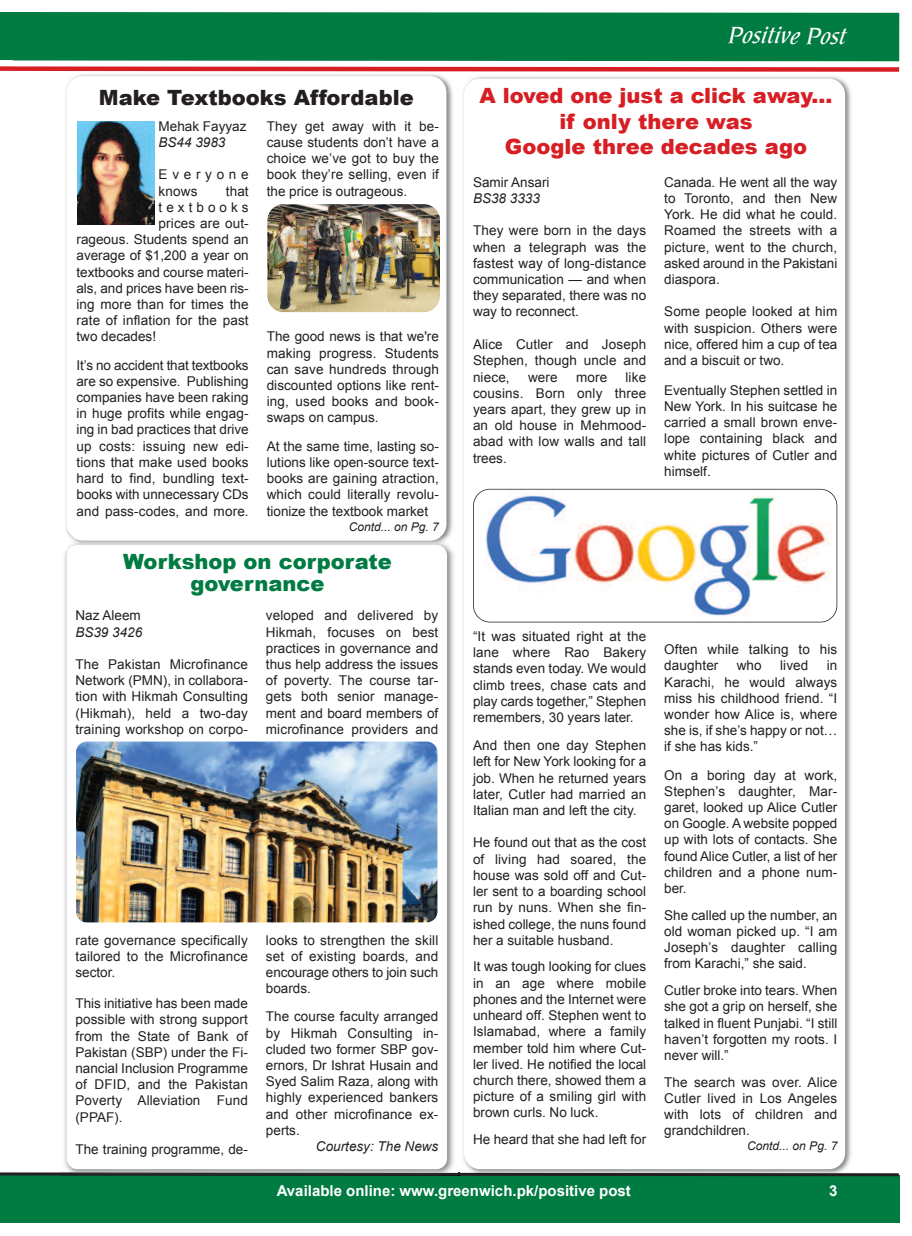
<style>
.page{position:relative;width:912px;height:1236px;background:#fff}
.page>*{position:absolute;margin:0;border:0;box-sizing:border-box;transform-origin:0 0}
.t1{font:italic 24px "Novarese Medium Italic DTC";color:#fff}
.t2{font:900 21px/25.2px "Arial";color:#d71e24;text-align:center}
.t3{font:900 21px/22.5px "Arial";color:#007b42;text-align:center}
.t4{font:900 21px "Arial";color:#231f20}
.t5{font:700 15px "Arial";color:#fff}
.t6{font:13.5px/16.2px "Arial";letter-spacing:.01em;color:#231f20;text-align:justify}
.t7{font:italic 13.5px "Arial";color:#231f20}
.t8{font:13.5px/16.2px "Arial";letter-spacing:.35em;color:#231f20}
.t9{font:13.5px "Arial";letter-spacing:.3em;color:#231f20}
.t10{font:italic 12px "Arial";color:#231f20}
</style>
<div class="page">
<div style="left:12px;top:1175px;width:886px;height:47px;background:#007b42"></div>
<div style="left:0;top:1174px;width:14px;height:48px;background:#007b42"></div>
<img style="left:66px;top:74px;width:387px;height:463px">
<div style="left:67px;top:76px;width:379px;height:464px;background:#fff;border-radius:16px"></div>
<img style="left:463px;top:76px;width:388px;height:1093px">
<div style="left:464px;top:79px;width:380px;height:1089px;background:#fff;border-radius:16px"></div>
<svg style="left:0;top:12px;width:900px;height:60px;background:#2e8356"></svg>
<div style="left:0;top:12px;width:13px;height:48px;background:#007b42"></div>
<img style="left:64px;top:551px;width:390px;height:618px">
<img style="left:67px;top:537px;width:385px;height:14px">
<img style="left:73px;top:537px;width:367px;height:3px">
<svg style="left:0;top:1169px;width:900px;height:10px"></svg>
<div style="left:67px;top:545px;width:380px;height:623px;background:#fff;border-radius:11px"></div>
<img style="left:76px;top:741px;width:361px;height:181px;border-radius:11px">
<img style="left:473px;top:489px;width:363px;height:133px;border-radius:17px">
<div style="left:473px;top:488px;width:363px;height:134px;border:2px solid #231f20;border-radius:17px"></div>
<img style="left:77px;top:121px;width:77px;height:104px">
<img style="left:267px;top:204px;width:173px;height:108px;border-radius:16px">
<h2 class="t4" style="left:99px;top:82px;width:316px">Make Textbooks Affordable</h2>
<p class="t6" style="left:158px;top:118px;width:89px">Mehak Fayyaz</p>
<p class="t7" style="left:158px;top:135px;width:68px">BS44 3983</p>
<p class="t8" style="left:158px;top:166px;width:92px">Everyone knows</p>
<p class="t6" style="left:226px;top:183px;width:24px">that</p>
<p class="t9" style="left:158px;top:199px;width:92px">textbooks</p>
<p class="t6" style="left:158px;top:215px;width:92px">prices are out-</p>
<p class="t6" style="left:76px;top:231px;width:174px">rageous. Students spend an</p>
<p class="t6" style="left:76px;top:247px;width:174px">average of $1,200 a year on</p>
<p class="t6" style="left:76px;top:264px;width:174px">textbooks and course materi-</p>
<p class="t6" style="left:76px;top:280px;width:174px">als, and prices have been ris-</p>
<p class="t6" style="left:76px;top:296px;width:174px">ing more than for times the</p>
<p class="t6" style="left:76px;top:312px;width:174px">rate of inflation for the past</p>
<p class="t6" style="left:76px;top:328px;width:81px">two decades!</p>
<p class="t6" style="left:76px;top:357px;width:174px">It’s no accident that textbooks are so expensive. Publishing companies have been raking in huge profits while engag&shy;ing in bad practices that drive up costs: issuing new edi&shy;tions that make used books hard to find, bundling text&shy;books with unnecessary CDs and pass-codes, and more.</p>
<p class="t6" style="left:267px;top:118px;width:174px">They get away with it be&shy;cause students don’t have a choice we’ve got to buy the book they’re selling, even if the price is outrageous.</p>
<p class="t6" style="left:267px;top:328px;width:174px">The good news is that we're making progress. Students can save hundreds through discounted options like rent&shy;ing, used books and book&shy;swaps on campus.</p>
<p class="t6" style="left:267px;top:438px;width:174px">At the same time, lasting so&shy;lutions like open-source text&shy;books are gaining atraction, which could literally revolu&shy;tionize the textbook market</p>
<p class="t10" style="left:349px;top:519px;width:92px">Contd... on Pg. 7</p>
<h2 class="t3" style="left:123px;top:549px;width:270px">Workshop on corporate governance</h2>
<p class="t6" style="left:75px;top:607px;width:67px">Naz Aleem</p>
<p class="t7" style="left:75px;top:624px;width:68px">BS39 3426</p>
<p class="t6" style="left:75px;top:656px;width:174px">The Pakistan Microfinance Network (PMN), in collabora&shy;tion with Hikmah Consulting (Hikmah), held a two-day training workshop on corpo-</p>
<p class="t6" style="left:266px;top:607px;width:174px">veloped and delivered by Hikmah, focuses on best practices in governance and thus help address the issues of poverty. The course tar&shy;gets both senior manage&shy;ment and board members of microfinance providers and</p>
<p class="t6" style="left:75px;top:931px;width:174px">rate governance specifically tailored to the Microfinance sector.</p>
<p class="t6" style="left:75px;top:995px;width:174px">This initiative has been made possible with strong support from the State of Bank of Pakistan (SBP) under the Fi&shy;nancial Inclusion Programme of DFID, and the Pakistan Poverty Alleviation Fund (PPAF).</p>
<p class="t6" style="left:75px;top:1140px;width:174px">The training programme, de-</p>
<p class="t6" style="left:266px;top:931px;width:174px">looks to strengthen the skill set of existing boards, and encourage others to join such boards.</p>
<p class="t6" style="left:266px;top:1008px;width:174px">The course faculty arranged by Hikmah Consulting in&shy;cluded two former SBP gov&shy;ernors, Dr Ishrat Husain and Syed Salim Raza, along with highly experienced bankers and other microfinance ex&shy;perts.</p>
<p class="t7" style="left:316px;top:1138px;width:124px">Courtesy: The News</p>
<h1 class="t1" style="left:726px;top:25px;width:119px">Positive Post</h1>
<h2 class="t2" style="left:479px;top:82px;width:354px">A loved one just a click away... if only there was<br>Google three decades ago</h2>
<p class="t6" style="left:473px;top:174px;width:78px">Samir Ansari</p>
<p class="t7" style="left:473px;top:191px;width:68px">BS38 3333</p>
<p class="t6" style="left:473px;top:222px;width:175px">They were born in the days when a telegraph was the fastest way of long-distance communication — and when they separated, there was no way to reconnect.</p>
<p class="t6" style="left:473px;top:336px;width:175px">Alice Cutler and Joseph Stephen, though uncle and niece,</p>
<p class="t6" style="left:664px;top:174px;width:175px">Canada. He went all the way to Toronto, and then New York. He did what he could.<br>Roamed the streets with a picture, went to the church, asked around in the Pakistani diaspora.</p>
<p class="t6" style="left:664px;top:303px;width:175px">Some people looked at him with suspicion. Others were nice, offered him a cup of tea and a biscuit or two.</p>
<p class="t6" style="left:664px;top:382px;width:175px">Eventually Stephen settled in New York. In his suitcase he carried a small brown enve&shy;lope containing black and white pictures of Cutler and himself.</p>
<p class="t6" style="left:473px;top:368px;width:175px;text-indent:152px">like cousins. Born only three years apart, they grew up in an old house in Mehmood&shy;abad with low walls and tall trees.</p>
<p class="t6" style="left:528px;top:368px;width:31px">were</p>
<p class="t6" style="left:575px;top:368px;width:33px">more</p>
<p class="t6" style="left:473px;top:628px;width:175px">“It was situated right at the lane where Rao Bakery stands even today. We would climb trees, chase cats and play cards together,” Stephen remembers, 30 years later.</p>
<p class="t6" style="left:473px;top:737px;width:175px">And then one day Stephen left for New York looking for a job. When he returned years later, Cutler had married an Italian man and left the city.</p>
<p class="t6" style="left:473px;top:834px;width:175px">He found out that as the cost of living had soared, the house was sold off and Cut&shy;ler sent to a boarding school run by nuns. When she fin&shy;ished college, the nuns found her a suitable husband.</p>
<p class="t6" style="left:473px;top:958px;width:175px">It was tough looking for clues in an age where mobile phones and the Internet were unheard off. Stephen went to Islamabad, where a family member told him where Cut&shy;ler lived. He notified the local church there, showed them a picture of a smiling girl with brown curls. No luck.</p>
<p class="t6" style="left:473px;top:1130px;width:175px">He heard that she had left for</p>
<p class="t6" style="left:664px;top:641px;width:175px">Often while talking to his daughter</p>
<p class="t6" style="left:664px;top:657px;width:175px;text-indent:162px">in Karachi, he would always miss his childhood friend. “I wonder how Alice is, where she is, if she’s happy or not… if she has kids.”</p>
<p class="t6" style="left:664px;top:766px;width:175px">On a boring day at work, Stephen’s daughter, Mar&shy;garet, looked up Alice Cutler on Google. A website popped up with lots of contacts. She found Alice Cutler, a list of her children and a phone num&shy;ber.</p>
<p class="t6" style="left:664px;top:906px;width:175px">She called up the number, an old woman picked up. “I am Joseph’s daughter calling from Karachi,” she said.</p>
<p class="t6" style="left:664px;top:982px;width:175px">Cutler broke into tears. When she got a grip on herself, she talked in fluent Punjabi. “I still haven’t forgotten my roots. I never will.”</p>
<p class="t6" style="left:664px;top:1073px;width:175px">The search was over. Alice Cutler lived in Los Angeles with lots of children and grandchildren.</p>
<p class="t10" style="left:746px;top:1139px;width:92px">Contd... on Pg. 7</p>
<p class="t6" style="left:736px;top:657px;width:27px">who</p>
<p class="t6" style="left:779px;top:657px;width:30px">lived</p>
<p class="t5" style="left:276px;top:1182px;width:355px">Available online: www.greenwich.pk/positive post</p>
<p class="t5" style="left:828px;top:1182px;width:10px">3</p>
</div>
